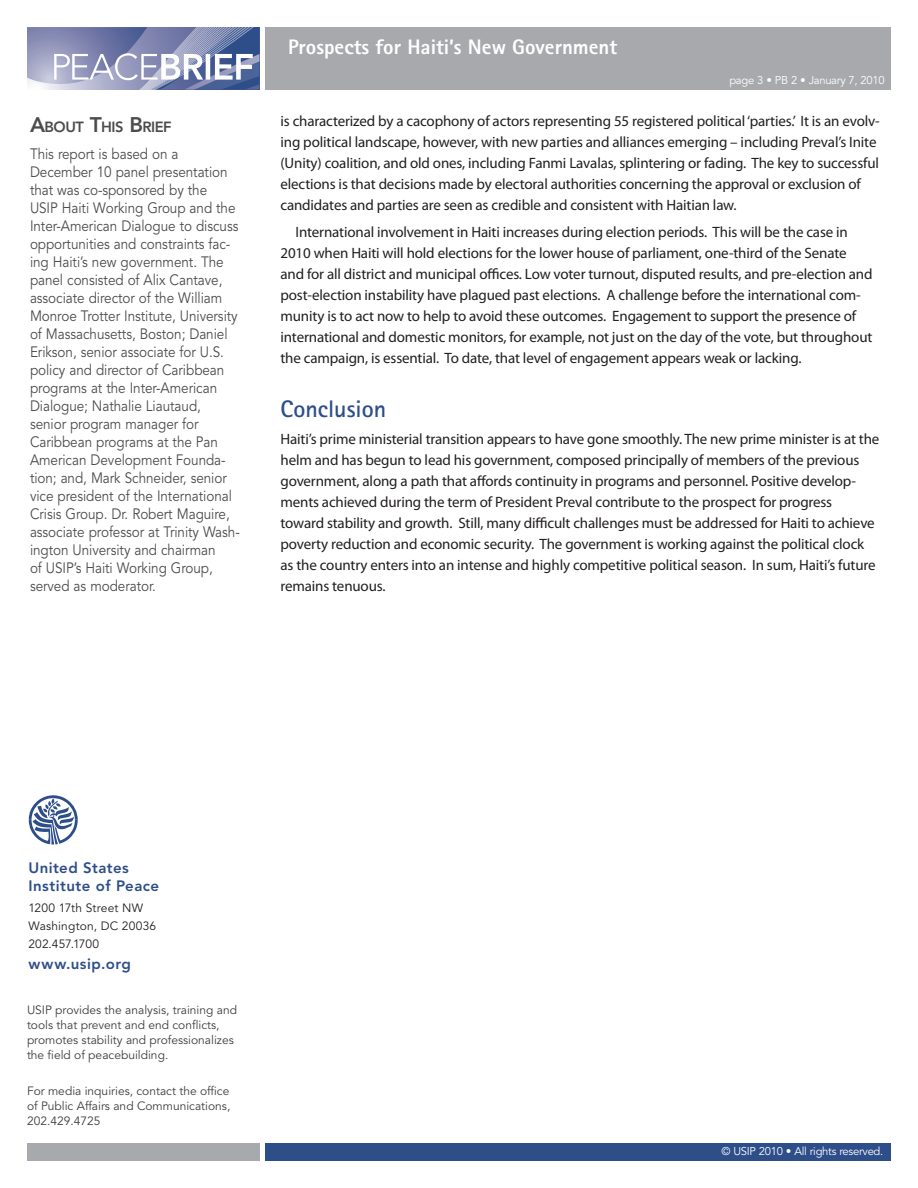
<style>
.page{position:relative;width:918px;height:1188px;background:#fff}
.page>*{position:absolute;margin:0;border:0;box-sizing:border-box;transform-origin:0 0}
.t1{font:700 24px "Rotis Sans Serif";color:#2e4e8a}
.t2{font:800 21px "Rotis Sans Serif";color:#fff}
.t3{font:15px/21px "Myriad Pro";letter-spacing:-.01em;color:#231f20}
.t4{font:15px/18px "Avenir LT Std";letter-spacing:-.005em;color:#4b4c4d;scale:.9 1}
.t5{font:800 15px/18px "Avenir LT Std";letter-spacing:.03em;color:#2e4e8a}
.t6{font:800 14.7px "Avenir LT Std";letter-spacing:-.035em;color:#4b4c4d}
.t7{font:12px/15px "Avenir LT Std";color:#3e3e3f}
.t8{font:12px/18px "Avenir LT Std";letter-spacing:.01em;color:#231f20}
.t9{font:11.25px "Avenir LT Std";letter-spacing:-.025em;color:#fff}
.s1{font-size:21px}
</style>
<div class="page">
<div style="left:265px;top:1143px;width:626px;height:18px;background:#2e4e8a"></div>
<div style="left:27px;top:1143px;width:233px;height:18px;background:#a8a9ad"></div>
<svg style="left:29px;top:795px;width:49px;height:50px"></svg>
<div style="left:265px;top:27px;width:626px;height:63px;background:#a8a9ad"></div>
<svg style="left:27px;top:27px;width:233px;height:63px;background:#9199bc"></svg>
<p class="t6" style="left:30px;top:118px;width:143px"><span class="s1">A</span>BOUT <span class="s1">T</span>HIS <span class="s1">B</span>RIEF</p>
<p class="t4" style="left:30px;top:145px;width:235px">This report is based on a<br>December 10 panel presentation that was co-sponsored by the<br>USIP Haiti Working Group and the<br>Inter-American Dialogue to discuss opportunities and constraints fac&shy;ing Haiti’s new government. The panel consisted of Alix Cantave, associate director of the William<br>Monroe Trotter Institute, University of Massachusetts, Boston; Daniel<br>Erikson, senior associate for U.S. policy and director of Caribbean programs at the Inter-American<br>Dialogue; Nathalie Liautaud, senior program manager for<br>Caribbean programs at the Pan<br>American Development Founda&shy;tion; and, Mark Schneider, senior vice president of the International<br>Crisis Group. Dr. Robert Maguire, associate professor at Trinity Wash&shy;ington University and chairman<br>of USIP’s Haiti Working Group, served as moderator.</p>
<h2 class="t2" style="left:288px;top:34px;width:331px">Prospects for Haiti’s New Government</h2>
<p class="t9" style="left:729px;top:74px;width:157px">page 3 • PB 2 • January 7, 2010</p>
<p class="t3" style="left:280px;top:110px;width:601px">is characterized by a cacophony of actors representing 55 registered political ‘parties.’ It is an evolv&shy;ing political landscape, however, with new parties and alliances emerging – including Preval’s Inite (Unity) coalition, and old ones, including Fanmi Lavalas, splintering or fading. The key to successful elections is that decisions made by electoral authorities concerning the approval or exclusion of candidates and parties are seen as credible and consistent with Haitian law.</p>
<p class="t3" style="left:280px;top:221px;width:594px;text-indent:15px">International involvement in Haiti increases during election periods. This will be the case in 2010 when Haiti will hold elections for the lower house of parliament, one-third of the Senate and for all district and municipal offices. Low voter turnout, disputed results, and pre-election and post-election instability have plagued past elections. A challenge before the international com&shy;munity is to act now to help to avoid these outcomes. Engagement to support the presence of international and domestic monitors, for example, not just on the day of the vote, but throughout the campaign, is essential. To date, that level of engagement appears weak or lacking.</p>
<h1 class="t1" style="left:280px;top:394px;width:107px">Conclusion</h1>
<p class="t3" style="left:280px;top:428px;width:600px">Haiti’s prime ministerial transition appears to have gone smoothly. The new prime minister is at the helm and has begun to lead his government, composed principally of members of the previous government, along a path that affords continuity in programs and personnel. Positive develop&shy;ments achieved during the term of President Preval contribute to the prospect for progress toward stability and growth. Still, many difficult challenges must be addressed for Haiti to achieve poverty reduction and economic security. The government is working against the political clock as the country enters into an intense and highly competitive political season. In sum, Haiti’s future remains tenuous.</p>
<p class="t5" style="left:29px;top:859px;width:132px">United States<br>Institute of Peace</p>
<p class="t8" style="left:29px;top:899px;width:129px">1200 17th Street NW<br>Washington, DC 20036<br>202.457.1700</p>
<p class="t5" style="left:29px;top:955px;width:104px">www.usip.org</p>
<p class="t7" style="left:27px;top:1003px;width:212px">USIP provides the analysis, training and tools that prevent and end conflicts, promotes stability and professionalizes the field of peacebuilding.</p>
<p class="t7" style="left:27px;top:1084px;width:205px;text-align:justify">For media inquiries, contact the office of Public Affairs and Communications, 202.429.4725</p>
<p class="t9" style="left:722px;top:1145px;width:163px">© USIP 2010 • All rights reserved.</p>
</div>
